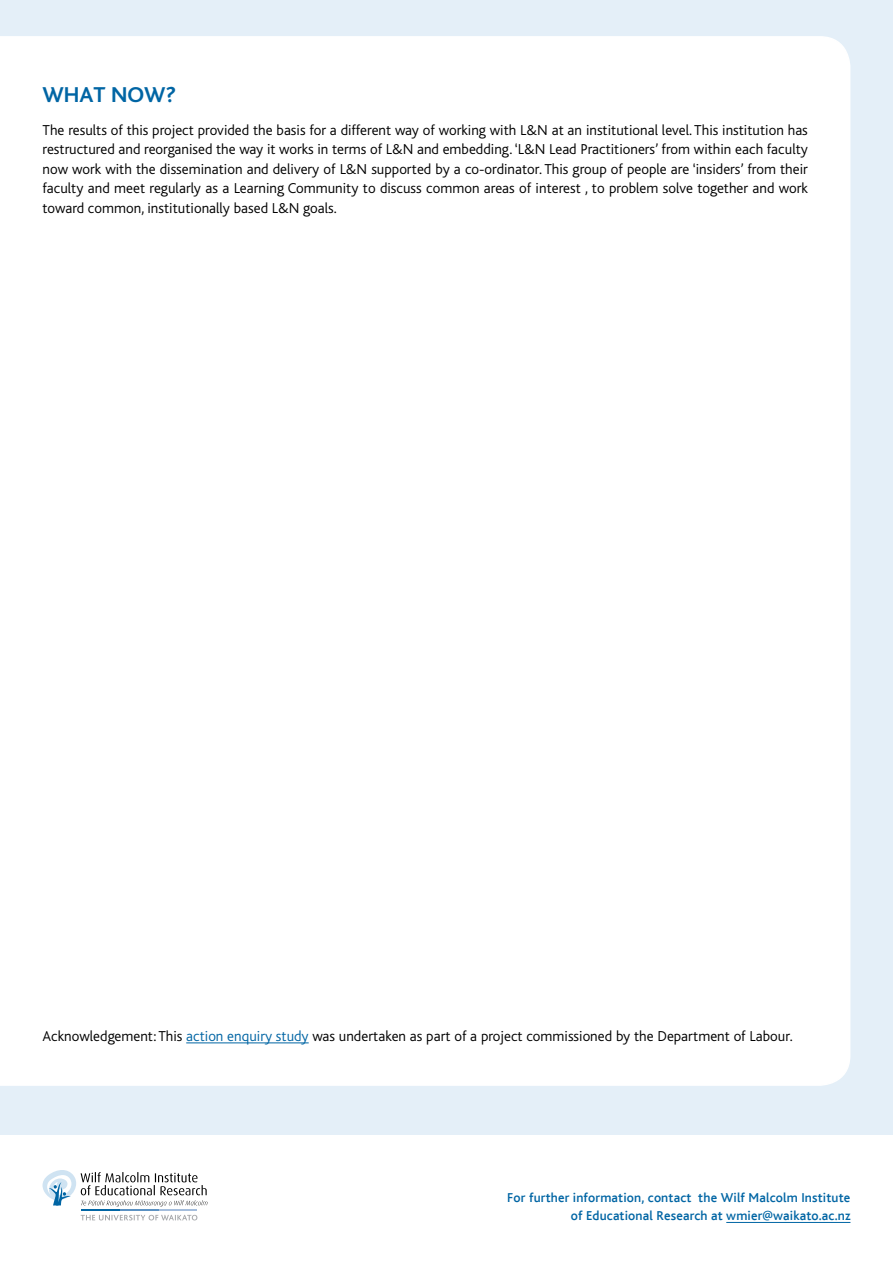
<style>
.page{position:relative;width:893px;height:1263px;background:#fff}
.page>*{position:absolute;margin:0;border:0;box-sizing:border-box;transform-origin:0 0}
.t1{font:700 22.5px "Bliss";color:#0065a4}
.t2{font:300 15px/19.5px "Bliss CE";color:#000;text-align:justify}
.t3{font:13.5px/18px "Bliss CE Medium";letter-spacing:.01em;color:#0065a4;text-align:right}
.s1{color:#0065a4}
</style>
<div class="page">
<div style="left:0;top:0;width:893px;height:1135px;background:#e4eff8"></div>
<svg style="left:81px;top:1215px;width:116px;height:5px"></svg>
<hr style="left:158px;top:1209px;width:39px;height:2px;background:#a4bddc">
<hr style="left:120px;top:1209px;width:38px;height:2px;background:#5b91c2">
<hr style="left:81px;top:1209px;width:39px;height:2px;background:#0065a4">
<svg style="left:43px;top:1170px;width:164px;height:37px"></svg>
<div style="left:0;top:36px;width:850px;height:1050px;background:#fff"></div>
<hr style="left:726px;top:1222px;width:124px;height:1px;background:#0065a4">
<hr style="left:186px;top:1042px;width:123px;height:1px;background:#0065a4">
<h1 class="t1" style="left:43px;top:83px;width:135px">WHAT NOW?</h1>
<p class="t2" style="left:43px;top:120px;width:767px">The results of this project provided the basis for a different way of working with L&amp;N at an institutional level. This institution has restructured and reorganised the way it works in terms of L&amp;N and embedding. ‘L&amp;N Lead Practitioners’ from within each faculty now work with the dissemination and delivery of L&amp;N supported by a co-ordinator. This group of people are ‘insiders’ from their faculty and meet regularly as a Learning Community to discuss common areas of interest , to problem solve together and work toward common, institutionally based L&amp;N goals.</p>
<p class="t2" style="left:43px;top:1026px;width:752px">Acknowledgement: This <span class="s1">action enquiry study</span> was undertaken as part of a project commissioned by the Department of Labour.</p>
<p class="t3" style="left:507px;top:1189px;width:345px">For further information, contact the Wilf Malcolm Institute of Educational Research at wmier@waikato.ac.nz</p>
</div>
